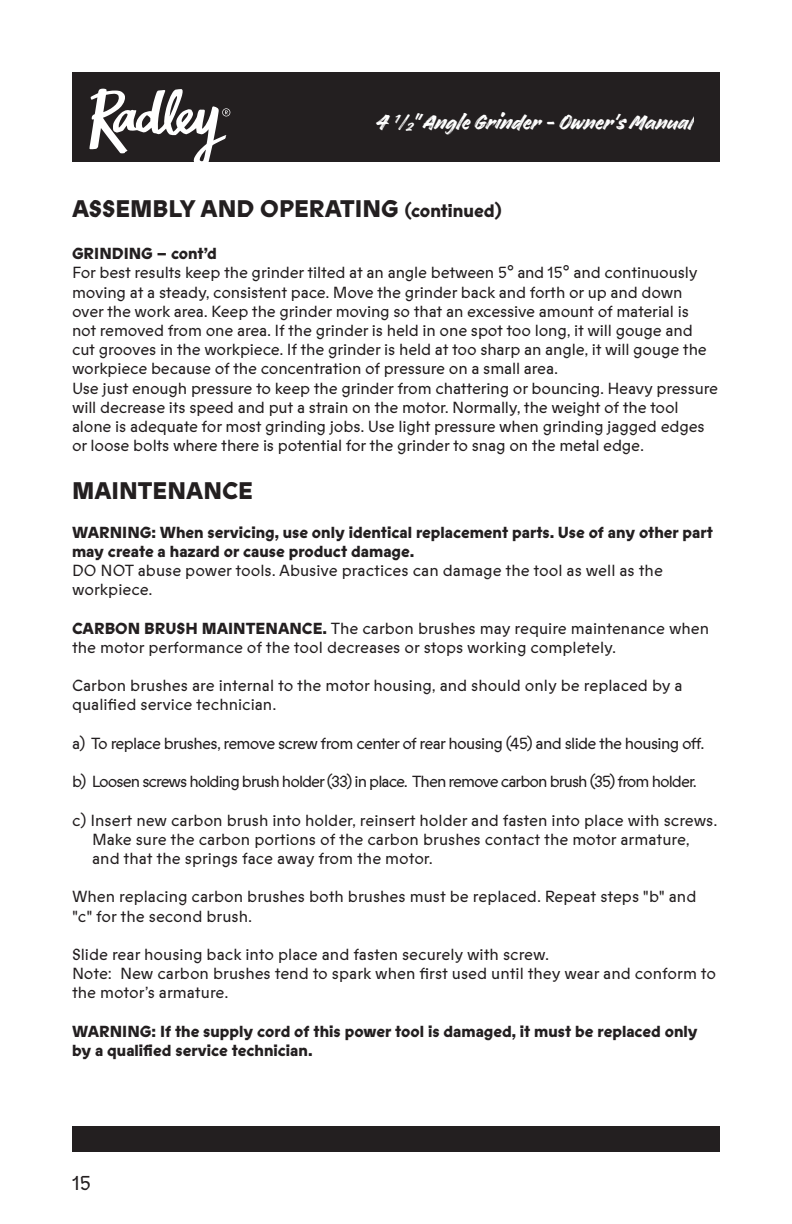
<style>
.page{position:relative;width:792px;height:1224px;background:#fff}
.page>*{position:absolute;margin:0;border:0;box-sizing:border-box;transform-origin:0 0}
.t1{font:800 24px "Prophet";color:#231f20}
.t2{font:24px "Handelson Two";color:#fff}
.t3{font:20px "Prophet";color:#231f20}
.t4{font:16px/19.2px "Prophet";letter-spacing:-.01em;color:#231f20}
.t5{font:800 16px/19.2px "Prophet";color:#231f20}
.t6{font:16px "Prophet";letter-spacing:-.06em;color:#231f20}
.t7{font:16px "Prophet";letter-spacing:-.04em;color:#231f20}
.s1{font-size:18px}
.s2{font-weight:800}
</style>
<div class="page">
<div style="left:72px;top:72px;width:648px;height:90px;background:#231f20"></div>
<div style="left:72px;top:1126px;width:648px;height:26px;background:#231f20"></div>
<svg style="left:89px;top:89px;width:141px;height:73px"></svg>
<h1 class="t2" style="left:375px;top:109px;width:319px">4 <sup>1</sup>/<sub>2</sub>" Angle Grinder - Owner's Manual</h1>
<h1 class="t1" style="left:72px;top:192px;width:431px">ASSEMBLY AND OPERATING <span class="s1">(continued)</span></h1>
<p class="t5" style="left:72px;top:244px;width:146px">GRINDING – cont’d</p>
<p class="t4" style="left:72px;top:263px;width:648px">For best results keep the grinder tilted at an angle between 5° and 15° and continuously moving at a steady, consistent pace. Move the grinder back and forth or up and down over the work area. Keep the grinder moving so that an excessive amount of material is<br>not removed from one area. If the grinder is held in one spot too long, it will gouge and cut grooves in the workpiece. If the grinder is held at too sharp an angle, it will gouge the workpiece because of the concentration of pressure on a small area.<br>Use just enough pressure to keep the grinder from chattering or bouncing. Heavy pressure will decrease its speed and put a strain on the motor. Normally, the weight of the tool alone is adequate for most grinding jobs. Use light pressure when grinding jagged edges or loose bolts where there is potential for the grinder to snag on the metal edge.</p>
<h1 class="t1" style="left:72px;top:474px;width:183px">MAINTENANCE</h1>
<p class="t5" style="left:72px;top:522px;width:643px">WARNING: When servicing, use only identical replacement parts. Use of any other part may create a hazard or cause product damage.</p>
<p class="t4" style="left:72px;top:561px;width:592px">DO NOT abuse power tools. Abusive practices can damage the tool as well as the workpiece.</p>
<p class="t4" style="left:72px;top:618px;width:639px"><span class="s2">CARBON BRUSH MAINTENANCE.</span> The carbon brushes may require maintenance when the motor performance of the tool decreases or stops working completely.</p>
<p class="t4" style="left:72px;top:676px;width:612px">Carbon brushes are internal to the motor housing, and should only be replaced by a qualified service technician.</p>
<p class="t7" style="left:72px;top:733px;width:634px">a) To replace brushes, remove screw from center of rear housing (45) and slide the housing off.</p>
<p class="t6" style="left:72px;top:771px;width:627px">b) Loosen screws holding brush holder (33) in place. Then remove carbon brush (35) from holder.</p>
<p class="t4" style="left:92px;top:810px;width:627px;text-indent:-20px">c) Insert new carbon brush into holder, reinsert holder and fasten into place with screws.<br>Make sure the carbon portions of the carbon brushes contact the motor armature, and that the springs face away from the motor.</p>
<p class="t4" style="left:72px;top:887px;width:626px">When replacing carbon brushes both brushes must be replaced. Repeat steps "b" and "c" for the second brush.</p>
<p class="t4" style="left:72px;top:945px;width:646px">Slide rear housing back into place and fasten securely with screw.<br>Note: New carbon brushes tend to spark when first used until they wear and conform to the motor’s armature.</p>
<p class="t5" style="left:72px;top:1022px;width:627px">WARNING: If the supply cord of this power tool is damaged, it must be replaced only by a qualified service technician.</p>
<p class="t3" style="left:72px;top:1170px;width:21px">15</p>
</div>
